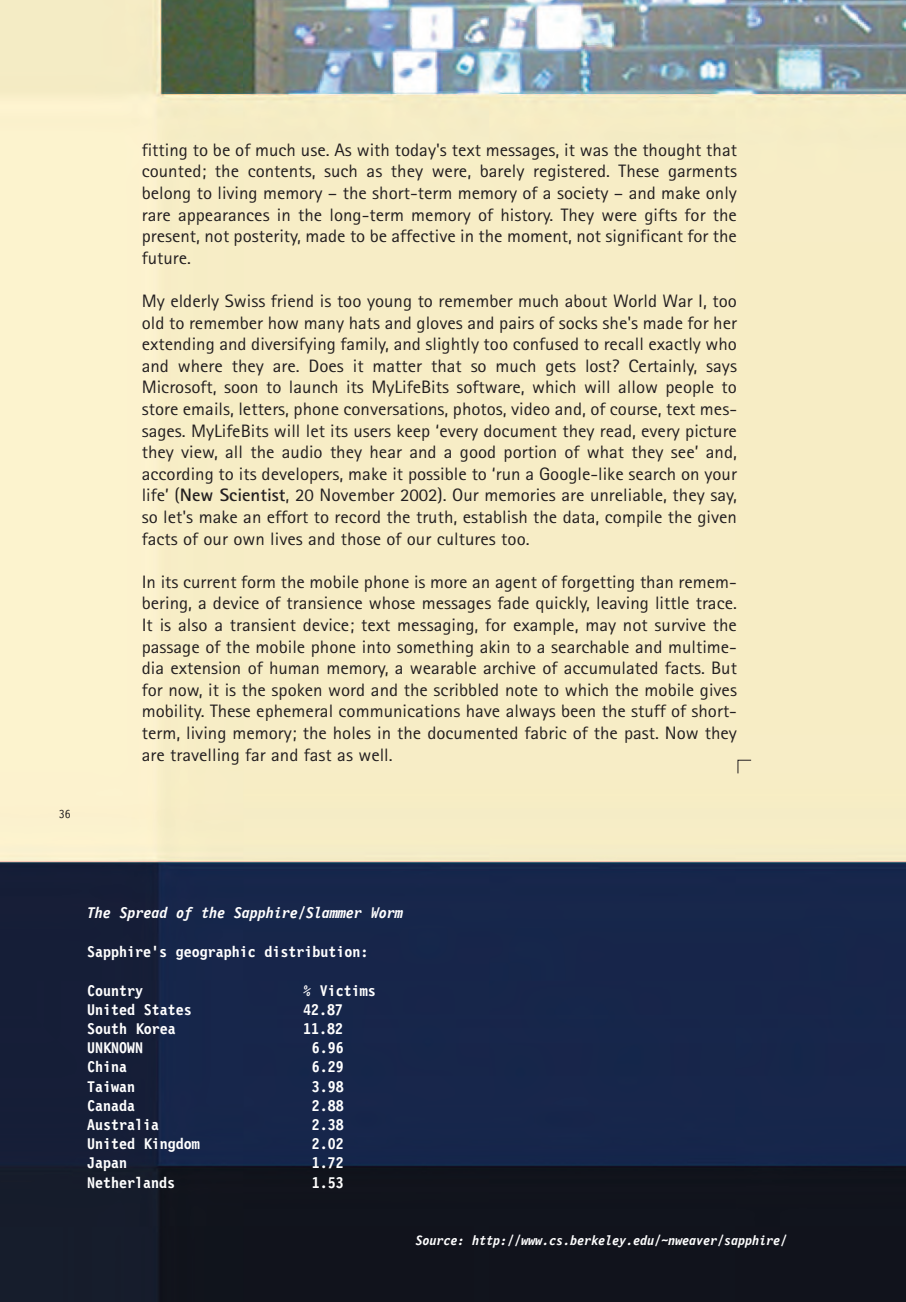
<style>
.page{position:relative;width:906px;height:1302px;background:#fff}
.page>*{position:absolute;margin:0;border:0;box-sizing:border-box;transform-origin:0 0}
.t1{font:18px/21.6px "Agfa Rotis Sans Serif";color:#231f20;text-align:justify;scale:1.05 1}
.t2{font:700 16px "Letter Gothic 12 Pitch BT";color:#fff}
.t3{font:italic 700 16px "Letter Gothic 12 Pitch BT";color:#fff}
.t4{font:italic 700 14px "Letter Gothic 12 Pitch BT";color:#fff}
.t5{font:12px "Letter Gothic 12 Pitch BT";color:#231f20}
.s1{font-weight:700}
</style>
<div class="page">
<img style="left:0;top:0;width:906px;height:1302px">
<svg style="left:738px;top:760px;width:13px;height:14px"></svg>
<p class="t5" style="left:59px;top:810px;width:13px">36</p>
<p class="t1" style="left:142px;top:141px;width:568px">fitting to be of much use. As with today's text messages, it was the thought that counted; the contents, such as they were, barely registered. These garments belong to living memory – the short-term memory of a society – and make only rare appearances in the long-term memory of history. They were gifts for the present, not posterity, made to be affective in the moment, not significant for the future.</p>
<p class="t1" style="left:142px;top:292px;width:568px">My elderly Swiss friend is too young to remember much about World War I, too old to remember how many hats and gloves and pairs of socks she's made for her extending and diversifying family, and slightly too confused to recall exactly who and where they are. Does it matter that so much gets lost? Certainly, says Microsoft, soon to launch its MyLifeBits software, which will allow people to store emails, letters, phone conversations, photos, video and, of course, text mes&shy;sages. MyLifeBits will let its users keep ‘every document they read, every picture they view, all the audio they hear and a good portion of what they see’ and, according to its developers, make it possible to ‘run a Google-like search on your life’ (<span class="s1">New Scientist</span>, 20 November 2002). Our memories are unreliable, they say, so let's make an effort to record the truth, establish the data, compile the given facts of our own lives and those of our cultures too.</p>
<p class="t1" style="left:142px;top:573px;width:568px">In its current form the mobile phone is more an agent of forgetting than remem&shy;bering, a device of transience whose messages fade quickly, leaving little trace.<br>It is also a transient device; text messaging, for example, may not survive the passage of the mobile phone into something akin to a searchable and multime&shy;dia extension of human memory, a wearable archive of accumulated facts. But for now, it is the spoken word and the scribbled note to which the mobile gives mobility. These ephemeral communications have always been the stuff of short&shy;term, living memory; the holes in the documented fabric of the past. Now they are travelling far and fast as well.</p>
<p class="t3" style="left:87px;top:907px;width:317px">The Spread of the Sapphire/Slammer Worm</p>
<p class="t2" style="left:87px;top:946px;width:283px">Sapphire's geographic distribution:</p>
<p class="t2" style="left:87px;top:984px;width:57px">Country</p>
<p class="t2" style="left:303px;top:984px;width:74px">% Victims</p>
<p class="t2" style="left:87px;top:1003px;width:106px">United States</p>
<p class="t2" style="left:303px;top:1003px;width:41px">42.87</p>
<p class="t2" style="left:87px;top:1023px;width:90px">South Korea</p>
<p class="t2" style="left:303px;top:1023px;width:41px">11.82</p>
<p class="t2" style="left:87px;top:1042px;width:57px">UNKNOWN</p>
<p class="t2" style="left:312px;top:1042px;width:33px">6.96</p>
<p class="t2" style="left:87px;top:1061px;width:41px">China</p>
<p class="t2" style="left:312px;top:1061px;width:33px">6.29</p>
<p class="t2" style="left:87px;top:1080px;width:49px">Taiwan</p>
<p class="t2" style="left:312px;top:1080px;width:33px">3.98</p>
<p class="t2" style="left:87px;top:1099px;width:49px">Canada</p>
<p class="t2" style="left:312px;top:1099px;width:33px">2.88</p>
<p class="t2" style="left:87px;top:1119px;width:73px">Australia</p>
<p class="t2" style="left:312px;top:1119px;width:33px">2.38</p>
<p class="t2" style="left:87px;top:1138px;width:114px">United Kingdom</p>
<p class="t2" style="left:312px;top:1138px;width:33px">2.02</p>
<p class="t2" style="left:87px;top:1157px;width:41px">Japan</p>
<p class="t2" style="left:312px;top:1157px;width:33px">1.72</p>
<p class="t2" style="left:87px;top:1176px;width:89px">Netherlands</p>
<p class="t2" style="left:312px;top:1176px;width:33px">1.53</p>
<p class="t4" style="left:416px;top:1235px;width:373px">Source: http://www.cs.berkeley.edu/~nweaver/sapphire/</p>
</div>
